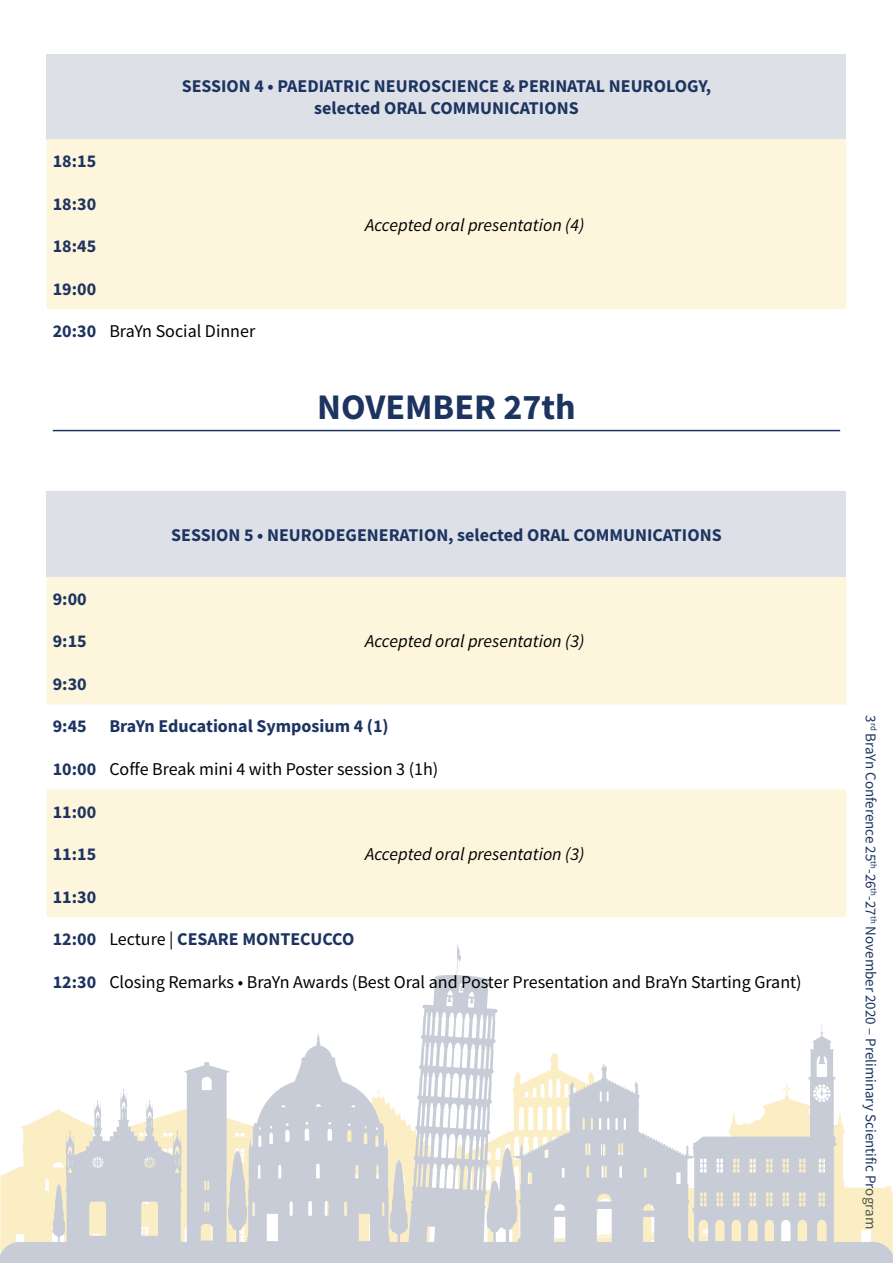
<style>
.page{position:relative;width:893px;height:1263px;background:#fff}
.page>*{position:absolute;margin:0;border:0;box-sizing:border-box;transform-origin:0 0}
.t1{font:700 36px "Source Sans Pro";color:#1d3461}
.t2{font:700 18px/21.6px "Source Sans Pro";color:#1d3461;text-align:center}
.t3{font:18px "Source Sans Pro";color:#000}
.t4{font:italic 18px "Source Sans Pro";color:#000}
.t5{font:15px "Source Sans Pro";color:#1d3461}
.s1{font-weight:700;color:#1d3461}
.s2{font-weight:400;color:#000}
</style>
<div class="page">
<svg style="left:0;top:943px;width:893px;height:320px"></svg>
<div style="left:47px;top:54px;width:799px;height:85px;background:#dde1e7"></div>
<div style="left:47px;top:139px;width:799px;height:170px;background:#fdf5dc"></div>
<div style="left:47px;top:492px;width:799px;height:85px;background:#dde1e7"></div>
<svg style="left:47px;top:577px;width:799px;height:340px;fill:#fdf5dc"></svg>
<hr style="left:53px;top:430px;width:787px;height:1px;background:#1d3461">
<p class="t2" style="left:53px;top:150px;width:45px">18:15</p>
<p class="t2" style="left:182px;top:75px;width:531px">SESSION 4 • PAEDIATRIC NEUROSCIENCE &amp; PERINATAL NEUROLOGY, selected ORAL COMMUNICATIONS</p>
<p class="t2" style="left:53px;top:193px;width:45px">18:30</p>
<p class="t2" style="left:53px;top:235px;width:45px">18:45</p>
<p class="t2" style="left:53px;top:278px;width:45px">19:00</p>
<p class="t3" style="left:53px;top:320px;width:204px"><span class="s1">20:30</span> BraYn Social Dinner</p>
<p class="t4" style="left:365px;top:213px;width:221px">Accepted oral presentation (4)</p>
<h1 class="t1" style="left:317px;top:382px;width:260px">NOVEMBER 27th</h1>
<p class="t2" style="left:171px;top:524px;width:552px">SESSION 5 • NEURODEGENERATION, selected ORAL COMMUNICATIONS</p>
<p class="t2" style="left:53px;top:588px;width:35px">9:00</p>
<p class="t2" style="left:53px;top:630px;width:35px">9:15</p>
<p class="t4" style="left:365px;top:630px;width:221px">Accepted oral presentation (3)</p>
<p class="t2" style="left:53px;top:673px;width:35px">9:30</p>
<p class="t2" style="left:53px;top:715px;width:35px">9:45</p>
<p class="t2" style="left:109px;top:715px;width:281px">BraYn Educational Symposium 4 (1)</p>
<p class="t3" style="left:53px;top:757px;width:387px"><span class="s1">10:00</span> Coffe Break mini 4 with Poster session 3 (1h)</p>
<p class="t2" style="left:53px;top:800px;width:45px">11:00</p>
<p class="t2" style="left:53px;top:843px;width:45px">11:15</p>
<p class="t4" style="left:365px;top:843px;width:221px">Accepted oral presentation (3)</p>
<p class="t2" style="left:53px;top:885px;width:45px">11:30</p>
<p class="t2" style="left:53px;top:928px;width:303px">12:00 <span class="s2">Lecture |</span> CESARE MONTECUCCO</p>
<p class="t3" style="left:53px;top:970px;width:750px"><span class="s1">12:30</span> Closing Remarks • BraYn Awards (Best Oral and Poster Presentation and BraYn Starting Grant)</p>
<p class="t5" style="left:880px;top:715px;width:515px;rotate:90deg">3<sup>rd</sup> BraYn Conference 25<sup>th</sup>-26<sup>th</sup>-27<sup>th</sup> November 2020 – Preliminary Scientific Program</p>
</div>
